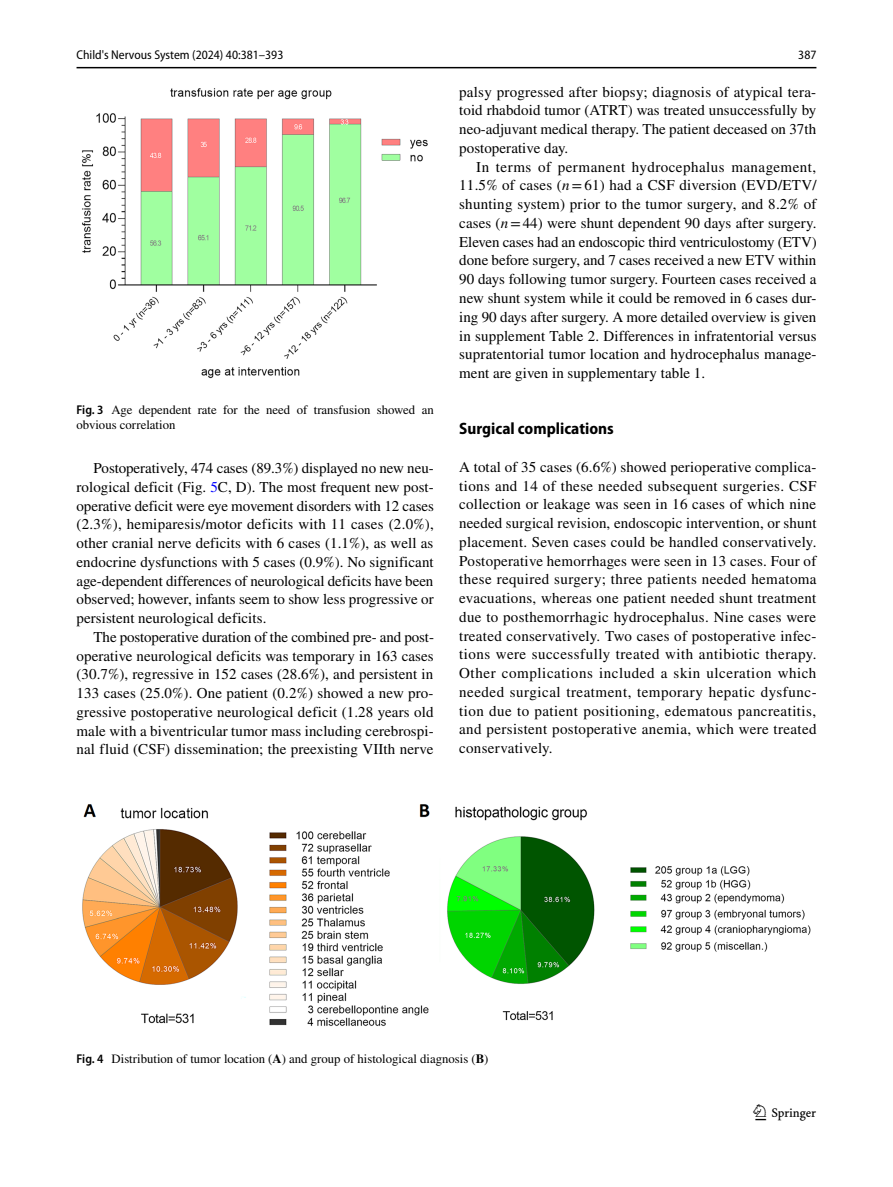
<style>
.page{position:relative;width:893px;height:1187px;background:#fff}
.page>*{position:absolute;margin:0;border:0;box-sizing:border-box;transform-origin:0 0}
.t1{font:22.5px "Springnew Regular 3";color:#000}
.t2{font:700 semi-condensed 16.5px "Myriad Pro";color:#000}
.t3{font:15px/18.8px "STIX";letter-spacing:.005em;color:#000;text-align:justify}
.t4{font:12.75px/15px "STIX";color:#000}
.t5{font:semi-condensed 12.75px "Myriad Pro";color:#000}
.s1{font-family:"Myriad Pro";font-weight:600;font-stretch:semi-condensed}
.s2{color:#00f}
.s3{font-style:italic}
.s4{font-weight:700}
</style>
<div class="page">
<hr style="left:77px;top:67px;width:739px;height:1px;background:#000">
<img style="left:82px;top:88px;width:346px;height:291px">
<img style="left:82px;top:804px;width:729px;height:222px">
<p class="t5" style="left:77px;top:48px;width:208px">Child's Nervous System (2024) 40:381–393</p>
<p class="t5" style="left:798px;top:48px;width:20px">387</p>
<p class="t4" style="left:77px;top:403px;width:359px"><span class="s1">Fig. 3</span> Age dependent rate for the need of transfusion showed an obvious correlation</p>
<p class="t3" style="left:77px;top:459px;width:359px;text-indent:17px">Postoperatively, 474 cases (89.3%) displayed no new neu&shy;rological deficit (Fig. <span class="s2">5</span>C, D). The most frequent new post&shy;operative deficit were eye movement disorders with 12 cases (2.3%), hemiparesis/motor deficits with 11 cases (2.0%), other cranial nerve deficits with 6 cases (1.1%), as well as endocrine dysfunctions with 5 cases (0.9%). No significant age-dependent differences of neurological deficits have been observed; however, infants seem to show less progressive or persistent neurological deficits.</p>
<p class="t3" style="left:77px;top:628px;width:359px;text-indent:17px">The postoperative duration of the combined pre- and post&shy;operative neurological deficits was temporary in 163 cases (30.7%), regressive in 152 cases (28.6%), and persistent in 133 cases (25.0%). One patient (0.2%) showed a new pro&shy;gressive postoperative neurological deficit (1.28 years old male with a biventricular tumor mass including cerebrospi&shy;nal fluid (CSF) dissemination; the preexisting VIIth nerve</p>
<p class="t3" style="left:459px;top:83px;width:359px">palsy progressed after biopsy; diagnosis of atypical tera&shy;toid rhabdoid tumor (ATRT) was treated unsuccessfully by neo-adjuvant medical therapy. The patient deceased on 37th postoperative day.</p>
<p class="t3" style="left:459px;top:158px;width:359px;text-indent:17px">In terms of permanent hydrocephalus management, 11.5% of cases (<span class="s3">n</span>=61) had a CSF diversion (EVD/ETV/ shunting system) prior to the tumor surgery, and 8.2% of cases (<span class="s3">n</span>=44) were shunt dependent 90 days after surgery.<br>Eleven cases had an endoscopic third ventriculostomy (ETV) done before surgery, and 7 cases received a new ETV within 90 days following tumor surgery. Fourteen cases received a new shunt system while it could be removed in 6 cases dur&shy;ing 90 days after surgery. A more detailed overview is given in supplement Table 2. Differences in infratentorial versus supratentorial tumor location and hydrocephalus manage&shy;ment are given in supplementary table 1.</p>
<p class="t2" style="left:459px;top:419px;width:156px">Surgical complications</p>
<p class="t3" style="left:459px;top:458px;width:359px">A total of 35 cases (6.6%) showed perioperative complica&shy;tions and 14 of these needed subsequent surgeries. CSF collection or leakage was seen in 16 cases of which nine needed surgical revision, endoscopic intervention, or shunt placement. Seven cases could be handled conservatively.<br>Postoperative hemorrhages were seen in 13 cases. Four of these required surgery; three patients needed hematoma evacuations, whereas one patient needed shunt treatment due to posthemorrhagic hydrocephalus. Nine cases were treated conservatively. Two cases of postoperative infec&shy;tions were successfully treated with antibiotic therapy.<br>Other complications included a skin ulceration which needed surgical treatment, temporary hepatic dysfunc&shy;tion due to patient positioning, edematous pancreatitis, and persistent postoperative anemia, which were treated conservatively.</p>
<p class="t4" style="left:77px;top:1051px;width:413px"><span class="s1">Fig. 4</span> Distribution of tumor location (<span class="s4">A</span>) and group of histological diagnosis (<span class="s4">B</span>)</p>
<h1 class="t1" style="left:755px;top:1104px;width:62px">1 3</h1>
</div>
